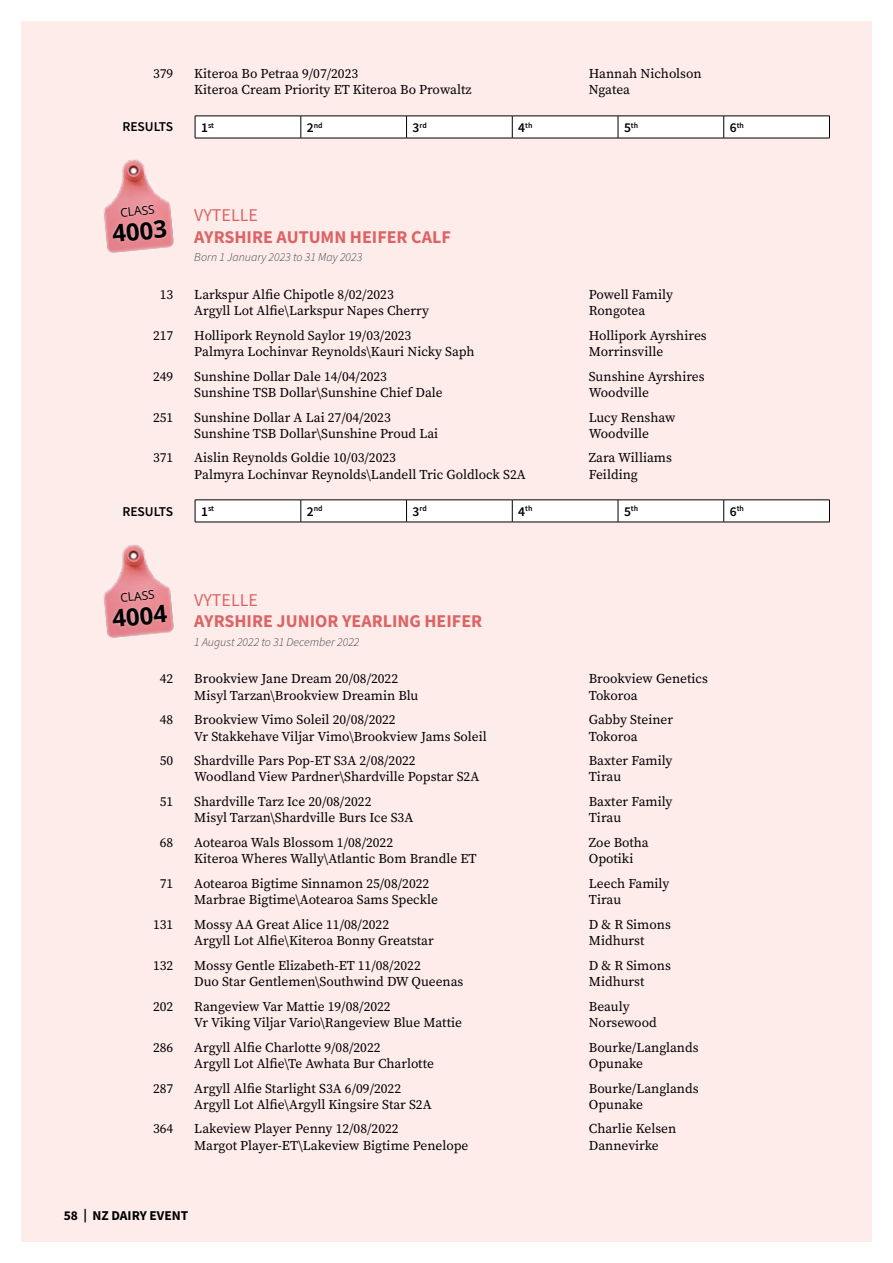
<style>
.page{position:relative;width:893px;height:1263px;background:#fff}
.page>*{position:absolute;margin:0;border:0;box-sizing:border-box;transform-origin:0 0}
.t1{font:700 24px "Open Sans";color:#000}
.t2{font:700 18px "Source Sans Pro";color:#db6464}
.t3{font:18px "Source Sans Pro";color:#db6464}
.t4{font:13.5px "Source Serif Pro";color:#000}
.t5{font:700 13.5px "Source Sans Pro";color:#000}
.t6{font:600 13.5px "Source Sans Pro";color:#000}
.t7{font:italic 300 12px "Source Sans Pro";color:#414042}
.t8{font:12px "Open Sans";color:#000}
.t9{font:600 7.8px "Source Sans Pro";color:#000}
.s1{font-size:13.5px}
</style>
<div class="page">
<div style="left:21px;top:21px;width:851px;height:1221px;background:#feeceb"></div>
<img style="left:103px;top:159px;width:71px;height:94px">
<img style="left:103px;top:544px;width:71px;height:94px">
<svg style="left:108px;top:201px;width:63px;height:45px;background:#e9939b"></svg>
<svg style="left:108px;top:586px;width:63px;height:45px;background:#e9939b"></svg>
<svg style="left:195px;top:500px;width:635px;height:22px;background:#f2f2f2"></svg>
<hr style="left:195px;top:522px;width:106px;height:1px;background:#000">
<hr style="left:301px;top:522px;width:106px;height:1px;background:#000">
<hr style="left:407px;top:522px;width:105px;height:1px;background:#000">
<hr style="left:512px;top:522px;width:106px;height:1px;background:#000">
<hr style="left:618px;top:522px;width:106px;height:1px;background:#000">
<hr style="left:724px;top:522px;width:106px;height:1px;background:#000">
<svg style="left:195px;top:116px;width:635px;height:22px;background:#f2f2f2"></svg>
<hr style="left:195px;top:138px;width:106px;height:1px;background:#000">
<hr style="left:301px;top:138px;width:106px;height:1px;background:#000">
<hr style="left:407px;top:138px;width:105px;height:1px;background:#000">
<hr style="left:512px;top:138px;width:106px;height:1px;background:#000">
<hr style="left:618px;top:138px;width:106px;height:1px;background:#000">
<hr style="left:724px;top:138px;width:106px;height:1px;background:#000">
<p class="t4" style="left:153px;top:64px;width:22px">379</p>
<p class="t4" style="left:194px;top:64px;width:165px">Kiteroa Bo Petraa 9/07/2023</p>
<p class="t4" style="left:589px;top:64px;width:114px">Hannah Nicholson</p>
<p class="t4" style="left:194px;top:80px;width:279px">Kiteroa Cream Priority ET Kiteroa Bo Prowaltz</p>
<p class="t4" style="left:589px;top:80px;width:43px">Ngatea</p>
<p class="t6" style="left:122px;top:118px;width:52px">RESULTS</p>
<p class="t9" style="left:201px;top:120px;width:15px"><span class="s1">1</span>st</p>
<p class="t9" style="left:307px;top:120px;width:17px"><span class="s1">2</span>nd</p>
<p class="t9" style="left:413px;top:120px;width:16px"><span class="s1">3</span>rd</p>
<p class="t9" style="left:518px;top:120px;width:16px"><span class="s1">4</span>th</p>
<p class="t9" style="left:624px;top:120px;width:16px"><span class="s1">5</span>th</p>
<p class="t9" style="left:730px;top:120px;width:16px"><span class="s1">6</span>th</p>
<p class="t8" style="left:119px;top:204px;width:36px;rotate:-6deg">CLASS</p>
<h1 class="t1" style="left:111px;top:216px;width:56px;rotate:-5deg">4003</h1>
<h2 class="t3" style="left:194px;top:204px;width:65px">VYTELLE</h2>
<h2 class="t2" style="left:194px;top:224px;width:258px">AYRSHIRE AUTUMN HEIFER CALF</h2>
<p class="t7" style="left:194px;top:250px;width:169px">Born 1 January 2023 to 31 May 2023</p>
<p class="t4" style="left:160px;top:285px;width:15px">13</p>
<p class="t4" style="left:194px;top:285px;width:201px">Larkspur Alfie Chipotle 8/02/2023</p>
<p class="t4" style="left:589px;top:285px;width:86px">Powell Family</p>
<p class="t4" style="left:194px;top:301px;width:236px">Argyll Lot Alfie\Larkspur Napes Cherry</p>
<p class="t4" style="left:589px;top:301px;width:58px">Rongotea</p>
<p class="t4" style="left:153px;top:326px;width:22px">217</p>
<p class="t4" style="left:194px;top:326px;width:219px">Hollipork Reynold Saylor 19/03/2023</p>
<p class="t4" style="left:589px;top:326px;width:119px">Hollipork Ayrshires</p>
<p class="t4" style="left:194px;top:342px;width:282px">Palmyra Lochinvar Reynolds\Kauri Nicky Saph</p>
<p class="t4" style="left:589px;top:342px;width:76px">Morrinsville</p>
<p class="t4" style="left:153px;top:367px;width:22px">249</p>
<p class="t4" style="left:194px;top:367px;width:194px">Sunshine Dollar Dale 14/04/2023</p>
<p class="t4" style="left:589px;top:367px;width:117px">Sunshine Ayrshires</p>
<p class="t4" style="left:194px;top:383px;width:250px">Sunshine TSB Dollar\Sunshine Chief Dale</p>
<p class="t4" style="left:589px;top:383px;width:62px">Woodville</p>
<p class="t4" style="left:153px;top:408px;width:22px">251</p>
<p class="t4" style="left:194px;top:408px;width:198px">Sunshine Dollar A Lai 27/04/2023</p>
<p class="t4" style="left:589px;top:408px;width:88px">Lucy Renshaw</p>
<p class="t4" style="left:194px;top:424px;width:245px">Sunshine TSB Dollar\Sunshine Proud Lai</p>
<p class="t4" style="left:589px;top:424px;width:62px">Woodville</p>
<p class="t4" style="left:153px;top:449px;width:22px">371</p>
<p class="t4" style="left:194px;top:449px;width:203px">Aislin Reynolds Goldie 10/03/2023</p>
<p class="t4" style="left:589px;top:449px;width:85px">Zara Williams</p>
<p class="t4" style="left:194px;top:465px;width:333px">Palmyra Lochinvar Reynolds\Landell Tric Goldlock S2A</p>
<p class="t4" style="left:589px;top:465px;width:51px">Feilding</p>
<p class="t6" style="left:122px;top:503px;width:52px">RESULTS</p>
<p class="t9" style="left:201px;top:504px;width:15px"><span class="s1">1</span>st</p>
<p class="t9" style="left:307px;top:504px;width:17px"><span class="s1">2</span>nd</p>
<p class="t9" style="left:413px;top:504px;width:16px"><span class="s1">3</span>rd</p>
<p class="t9" style="left:518px;top:504px;width:16px"><span class="s1">4</span>th</p>
<p class="t9" style="left:624px;top:504px;width:16px"><span class="s1">5</span>th</p>
<p class="t9" style="left:730px;top:504px;width:16px"><span class="s1">6</span>th</p>
<p class="t8" style="left:119px;top:589px;width:36px;rotate:-6deg">CLASS</p>
<h1 class="t1" style="left:111px;top:602px;width:56px;rotate:-5deg">4004</h1>
<h2 class="t3" style="left:194px;top:588px;width:65px">VYTELLE</h2>
<h2 class="t2" style="left:194px;top:609px;width:289px">AYRSHIRE JUNIOR YEARLING HEIFER</h2>
<p class="t7" style="left:194px;top:635px;width:167px">1 August 2022 to 31 December 2022</p>
<p class="t4" style="left:160px;top:670px;width:15px">42</p>
<p class="t4" style="left:194px;top:670px;width:205px">Brookview Jane Dream 20/08/2022</p>
<p class="t4" style="left:589px;top:670px;width:121px">Brookview Genetics</p>
<p class="t4" style="left:194px;top:686px;width:226px">Misyl Tarzan\Brookview Dreamin Blu</p>
<p class="t4" style="left:589px;top:686px;width:50px">Tokoroa</p>
<p class="t4" style="left:160px;top:711px;width:15px">48</p>
<p class="t4" style="left:194px;top:711px;width:203px">Brookview Vimo Soleil 20/08/2022</p>
<p class="t4" style="left:589px;top:711px;width:86px">Gabby Steiner</p>
<p class="t4" style="left:194px;top:727px;width:294px">Vr Stakkehave Viljar Vimo\Brookview Jams Soleil</p>
<p class="t4" style="left:589px;top:727px;width:50px">Tokoroa</p>
<p class="t4" style="left:160px;top:752px;width:15px">50</p>
<p class="t4" style="left:194px;top:752px;width:223px">Shardville Pars Pop-ET S3A 2/08/2022</p>
<p class="t4" style="left:589px;top:752px;width:85px">Baxter Family</p>
<p class="t4" style="left:194px;top:768px;width:286px">Woodland View Pardner\Shardville Popstar S2A</p>
<p class="t4" style="left:589px;top:768px;width:34px">Tirau</p>
<p class="t4" style="left:160px;top:793px;width:15px">51</p>
<p class="t4" style="left:194px;top:793px;width:179px">Shardville Tarz Ice 20/08/2022</p>
<p class="t4" style="left:589px;top:793px;width:85px">Baxter Family</p>
<p class="t4" style="left:194px;top:809px;width:221px">Misyl Tarzan\Shardville Burs Ice S3A</p>
<p class="t4" style="left:589px;top:809px;width:34px">Tirau</p>
<p class="t4" style="left:160px;top:833px;width:15px">68</p>
<p class="t4" style="left:194px;top:833px;width:200px">Aotearoa Wals Blossom 1/08/2022</p>
<p class="t4" style="left:589px;top:833px;width:62px">Zoe Botha</p>
<p class="t4" style="left:194px;top:850px;width:284px">Kiteroa Wheres Wally\Atlantic Bom Brandle ET</p>
<p class="t4" style="left:589px;top:850px;width:46px">Opotiki</p>
<p class="t4" style="left:160px;top:874px;width:15px">71</p>
<p class="t4" style="left:194px;top:874px;width:236px">Aotearoa Bigtime Sinnamon 25/08/2022</p>
<p class="t4" style="left:589px;top:874px;width:82px">Leech Family</p>
<p class="t4" style="left:194px;top:891px;width:245px">Marbrae Bigtime\Aotearoa Sams Speckle</p>
<p class="t4" style="left:589px;top:891px;width:34px">Tirau</p>
<p class="t4" style="left:153px;top:915px;width:22px">131</p>
<p class="t4" style="left:194px;top:915px;width:196px">Mossy AA Great Alice 11/08/2022</p>
<p class="t4" style="left:589px;top:915px;width:84px">D &amp; R Simons</p>
<p class="t4" style="left:194px;top:931px;width:241px">Argyll Lot Alfie\Kiteroa Bonny Greatstar</p>
<p class="t4" style="left:589px;top:931px;width:57px">Midhurst</p>
<p class="t4" style="left:153px;top:956px;width:22px">132</p>
<p class="t4" style="left:194px;top:956px;width:228px">Mossy Gentle Elizabeth-ET 11/08/2022</p>
<p class="t4" style="left:589px;top:956px;width:84px">D &amp; R Simons</p>
<p class="t4" style="left:194px;top:972px;width:271px">Duo Star Gentlemen\Southwind DW Queenas</p>
<p class="t4" style="left:589px;top:972px;width:57px">Midhurst</p>
<p class="t4" style="left:153px;top:997px;width:22px">202</p>
<p class="t4" style="left:194px;top:997px;width:198px">Rangeview Var Mattie 19/08/2022</p>
<p class="t4" style="left:589px;top:997px;width:42px">Beauly</p>
<p class="t4" style="left:194px;top:1013px;width:269px">Vr Viking Viljar Vario\Rangeview Blue Mattie</p>
<p class="t4" style="left:589px;top:1013px;width:69px">Norsewood</p>
<p class="t4" style="left:153px;top:1038px;width:22px">286</p>
<p class="t4" style="left:194px;top:1038px;width:188px">Argyll Alfie Charlotte 9/08/2022</p>
<p class="t4" style="left:589px;top:1038px;width:111px">Bourke/Langlands</p>
<p class="t4" style="left:194px;top:1054px;width:241px">Argyll Lot Alfie\Te Awhata Bur Charlotte</p>
<p class="t4" style="left:589px;top:1054px;width:56px">Opunake</p>
<p class="t4" style="left:153px;top:1079px;width:22px">287</p>
<p class="t4" style="left:194px;top:1079px;width:208px">Argyll Alfie Starlight S3A 6/09/2022</p>
<p class="t4" style="left:589px;top:1079px;width:111px">Bourke/Langlands</p>
<p class="t4" style="left:194px;top:1095px;width:239px">Argyll Lot Alfie\Argyll Kingsire Star S2A</p>
<p class="t4" style="left:589px;top:1095px;width:56px">Opunake</p>
<p class="t4" style="left:153px;top:1120px;width:22px">364</p>
<p class="t4" style="left:194px;top:1120px;width:206px">Lakeview Player Penny 12/08/2022</p>
<p class="t4" style="left:589px;top:1120px;width:89px">Charlie Kelsen</p>
<p class="t4" style="left:194px;top:1136px;width:276px">Margot Player-ET\Lakeview Bigtime Penelope</p>
<p class="t4" style="left:589px;top:1136px;width:71px">Dannevirke</p>
<p class="t5" style="left:64px;top:1207px;width:126px">58 | NZ DAIRY EVENT</p>
</div>
